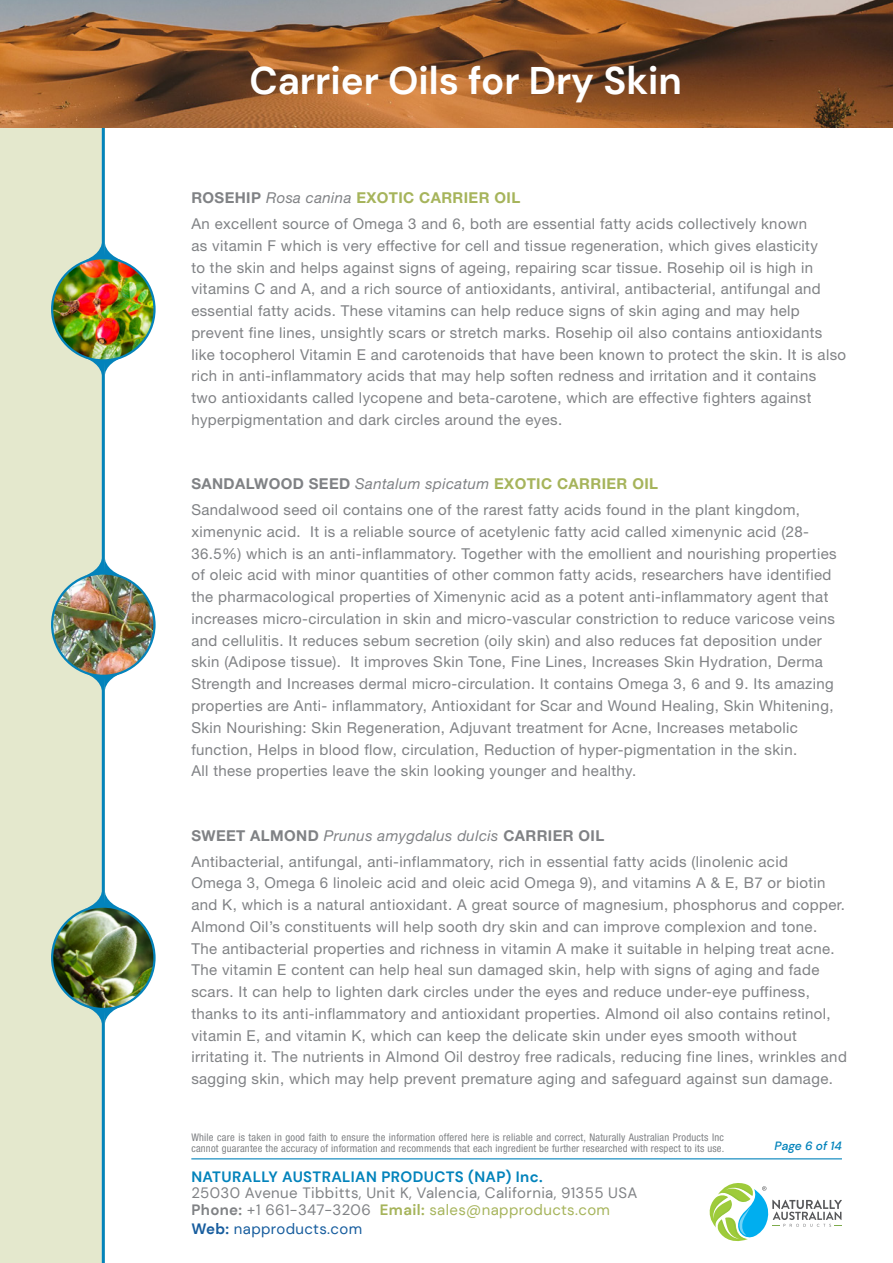
<style>
.page{position:relative;width:893px;height:1263px;background:#fff}
.page>*{position:absolute;margin:0;border:0;box-sizing:border-box;transform-origin:0 0}
.t1{font:700 38.4px "DM Sans";color:#fff}
.t2{font:15px/21.8px "Helvetica Neue";letter-spacing:.025em;color:#808285}
.t3{font:15px/16.5px "DM Sans";letter-spacing:.025em;color:#808285}
.t4{font:italic 15px "Helvetica Neue";letter-spacing:.025em;color:#808285}
.t5{font:700 15px "Helvetica Neue";letter-spacing:.025em;color:#808285}
.t6{font:700 15px "DM Sans";letter-spacing:.025em;color:#0383bb}
.t7{font:700 15px "Helvetica Neue";letter-spacing:.025em;color:#a6b45b}
.t8{font:15px "DM Sans";letter-spacing:.025em;color:#175d9e}
.t9{font:italic 500 12px "DM Sans";color:#0383bb}
.t10{font:condensed 10.5px/11.2px "Helvetica Neue";letter-spacing:.02em;color:#808285}
.s1{color:#808285}
.s2{font-weight:400;font-style:italic;color:#808285}
.s3{font-weight:700;font-style:normal}
.s4{font-weight:700;font-style:normal;color:#a6b45b}
.s5{font-weight:400;font-style:italic}
.s6{font-weight:700}
.s7{font-weight:700;color:#a6b45b}
.s8{color:#a6b45b}
</style>
<div class="page">
<svg style="left:709px;top:1183px;width:133px;height:59px"></svg>
<hr style="left:191px;top:1158px;width:651px;height:1px;background:#0383bb">
<div style="left:0;top:0;width:105px;height:1263px;background:#e4e8cd"></div>
<hr style="left:102px;top:106px;width:3px;height:1157px;background:#0383bb">
<img style="left:52px;top:258px;width:102px;height:102px;border-radius:51px">
<svg style="left:86px;top:243px;width:35px;height:17px"></svg>
<svg style="left:85px;top:358px;width:37px;height:17px"></svg>
<img style="left:52px;top:573px;width:102px;height:103px;border-radius:51px">
<svg style="left:85px;top:558px;width:37px;height:18px"></svg>
<svg style="left:85px;top:673px;width:37px;height:18px"></svg>
<img style="left:52px;top:907px;width:102px;height:102px;border-radius:51px">
<svg style="left:85px;top:891px;width:37px;height:18px"></svg>
<svg style="left:85px;top:1006px;width:37px;height:18px"></svg>
<img style="left:0;top:0;width:893px;height:128px">
<p class="t1" style="left:249px;top:57px;width:434px">Carrier Oils for Dry Skin</p>
<p class="t7" style="left:191px;top:189px;width:330px"><span class="s1">ROSEHIP</span> <span class="s2">Rosa canina</span> EXOTIC CARRIER OIL</p>
<p class="t2" style="left:191px;top:213px;width:656px">An excellent source of Omega 3 and 6, both are essential fatty acids collectively known<br>as vitamin F which is very effective for cell and tissue regeneration, which gives elasticity<br>to the skin and helps against signs of ageing, repairing scar tissue. Rosehip oil is high in vitamins C and A, and a rich source of antioxidants, antiviral, antibacterial, antifungal and essential fatty acids. These vitamins can help reduce signs of skin aging and may help prevent fine lines, unsightly scars or stretch marks. Rosehip oil also contains antioxidants like tocopherol Vitamin E and carotenoids that have been known to protect the skin. It is also rich in anti-inflammatory acids that may help soften redness and irritation and it contains<br>two antioxidants called lycopene and beta-carotene, which are effective fighters against hyperpigmentation and dark circles around the eyes.</p>
<p class="t4" style="left:191px;top:475px;width:468px"><span class="s3">SANDALWOOD SEED</span> Santalum spicatum <span class="s4">EXOTIC CARRIER OIL</span></p>
<p class="t2" style="left:191px;top:499px;width:647px">Sandalwood seed oil contains one of the rarest fatty acids found in the plant kingdom, ximenynic acid. It is a reliable source of acetylenic fatty acid called ximenynic acid (28- 36.5%) which is an anti-inflammatory. Together with the emollient and nourishing properties of oleic acid with minor quantities of other common fatty acids, researchers have identified the pharmacological properties of Ximenynic acid as a potent anti-inflammatory agent that increases micro-circulation in skin and micro-vascular constriction to reduce varicose veins and cellulitis. It reduces sebum secretion (oily skin) and also reduces fat deposition under skin (Adipose tissue). It improves Skin Tone, Fine Lines, Increases Skin Hydration, Derma Strength and Increases dermal micro-circulation. It contains Omega 3, 6 and 9. Its amazing properties are Anti- inflammatory, Antioxidant for Scar and Wound Healing, Skin Whitening, Skin Nourishing: Skin Regeneration, Adjuvant treatment for Acne, Increases metabolic function, Helps in blood flow, circulation, Reduction of hyper-pigmentation in the skin.<br>All these properties leave the skin looking younger and healthy.</p>
<p class="t5" style="left:191px;top:826px;width:414px">SWEET ALMOND <span class="s5">Prunus amygdalus dulcis</span> CARRIER OIL</p>
<p class="t2" style="left:191px;top:850px;width:657px">Antibacterial, antifungal, anti-inflammatory, rich in essential fatty acids (linolenic acid<br>Omega 3, Omega 6 linoleic acid and oleic acid Omega 9), and vitamins A &amp; E, B7 or biotin and K, which is a natural antioxidant. A great source of magnesium, phosphorus and copper.<br>Almond Oil’s constituents will help sooth dry skin and can improve complexion and tone.<br>The antibacterial properties and richness in vitamin A make it suitable in helping treat acne.<br>The vitamin E content can help heal sun damaged skin, help with signs of aging and fade scars. It can help to lighten dark circles under the eyes and reduce under-eye puffiness, thanks to its anti-inflammatory and antioxidant properties. Almond oil also contains retinol, vitamin E, and vitamin K, which can keep the delicate skin under eyes smooth without irritating it. The nutrients in Almond Oil destroy free radicals, reducing fine lines, wrinkles and sagging skin, which may help prevent premature aging and safeguard against sun damage.</p>
<p class="t10" style="left:191px;top:1132px;width:534px">While care is taken in good faith to ensure the information offered here is reliable and correct, Naturally Australian Products Inc cannot guarantee the accuracy of information and recommends that each ingredient be further researched with respect to its use.</p>
<p class="t6" style="left:191px;top:1167px;width:353px">NATURALLY AUSTRALIAN PRODUCTS (NAP) Inc.</p>
<p class="t3" style="left:191px;top:1185px;width:448px">25030 Avenue Tibbitts, Unit K, Valencia, California, 91355 USA<br><span class="s6">Phone:</span> +1 661-347-3206 <span class="s7">Email:</span> <span class="s8">sales@napproducts.com</span></p>
<p class="t8" style="left:191px;top:1220px;width:172px"><span class="s6">Web:</span> napproducts.com</p>
<p class="t9" style="left:775px;top:1138px;width:69px">Page 6 of 14</p>
</div>
